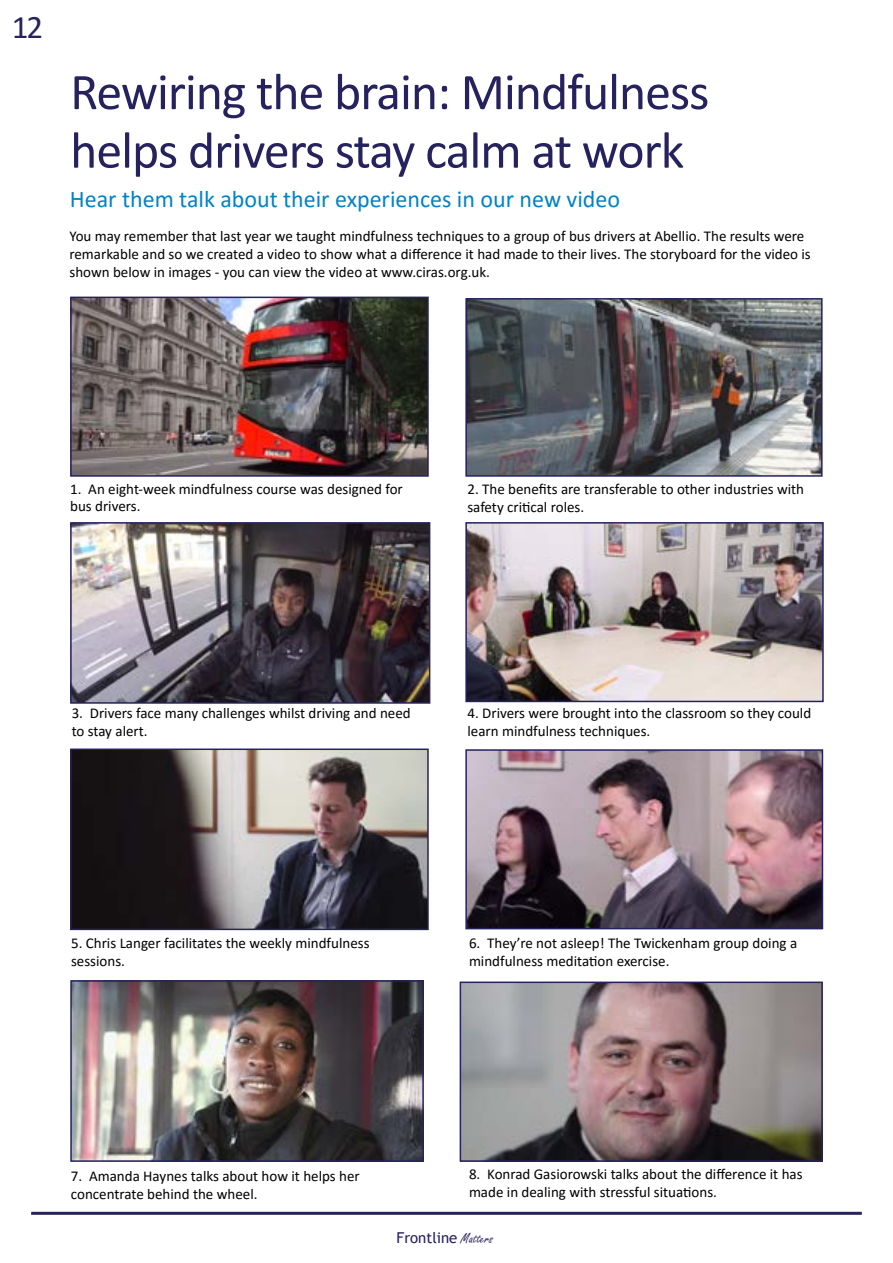
<style>
.page{position:relative;width:893px;height:1263px;background:#fff}
.page>*{position:absolute;margin:0;border:0;box-sizing:border-box;transform-origin:0 0}
.t1{font:51.9px/58.5px "Calibri";letter-spacing:-.02em;color:#25225e}
.t2{font:33px "Calibri";color:#25225e}
.t3{font:24px "Calibri";color:#0082c6}
.t4{font:15px/18px "Calibri";color:#000}
.t5{font:15px "Trebuchet MS";color:#25215d}
.s1{font-family:"Freestyle Script"}
</style>
<div class="page">
<img style="left:468px;top:301px;width:352px;height:173px">
<div style="left:465px;top:298px;width:358px;height:179px;border:2px solid #25225e"></div>
<hr style="left:31px;top:1212px;width:831px;height:3px;background:#25225e">
<img style="left:73px;top:300px;width:353px;height:174px">
<div style="left:70px;top:297px;width:359px;height:180px;border:2px solid #25225e"></div>
<img style="left:73px;top:525px;width:354px;height:176px">
<div style="left:70px;top:522px;width:360px;height:182px;border:2px solid #25225e"></div>
<img style="left:468px;top:525px;width:353px;height:174px">
<div style="left:465px;top:522px;width:359px;height:180px;border:2px solid #25225e"></div>
<img style="left:73px;top:751px;width:353px;height:176px">
<div style="left:70px;top:748px;width:359px;height:182px;border:2px solid #25225e"></div>
<img style="left:463px;top:984px;width:357px;height:175px">
<div style="left:460px;top:981px;width:363px;height:181px;border:2px solid #25225e"></div>
<img style="left:468px;top:752px;width:352px;height:174px">
<div style="left:465px;top:749px;width:358px;height:180px;border:2px solid #25225e"></div>
<img style="left:73px;top:983px;width:348px;height:176px">
<div style="left:70px;top:980px;width:354px;height:182px;border:2px solid #25225e"></div>
<h2 class="t2" style="left:12px;top:4px;width:33px">12</h2>
<h1 class="t1" style="left:70px;top:61px;width:641px">Rewiring the brain: Mindfulness helps drivers stay calm at work</h1>
<h3 class="t3" style="left:70px;top:182px;width:552px">Hear them talk about their experiences in our new video</h3>
<p class="t4" style="left:69px;top:227px;width:743px">You may remember that last year we taught mindfulness techniques to a group of bus drivers at Abellio. The results were remarkable and so we created a video to show what a difference it had made to their lives. The storyboard for the video is shown below in images - you can view the video at www.ciras.org.uk.</p>
<p class="t4" style="left:70px;top:480px;width:334px;line-height:16.5px">1. An eight-week mindfulness course was designed for bus drivers.</p>
<p class="t4" style="left:467px;top:480px;width:338px">2. The benefits are transferable to other industries with safety critical roles.</p>
<p class="t4" style="left:72px;top:704px;width:341px">3. Drivers face many challenges whilst driving and need to stay alert.</p>
<p class="t4" style="left:467px;top:704px;width:345px">4. Drivers were brought into the classroom so they could learn mindfulness techniques.</p>
<p class="t4" style="left:71px;top:933px;width:300px">5. Chris Langer facilitates the weekly mindfulness sessions.</p>
<p class="t4" style="left:469px;top:933px;width:330px">6. They’re not asleep! The Twickenham group doing a mindfulness meditation exercise.</p>
<p class="t4" style="left:71px;top:1167px;width:290px">7. Amanda Haynes talks about how it helps her concentrate behind the wheel.</p>
<p class="t4" style="left:469px;top:1164px;width:335px">8. Konrad Gasiorowski talks about the difference it has made in dealing with stressful situations.</p>
<p class="t5" style="left:396px;top:1229px;width:98px">Frontline <span class="s1">Matters</span></p>
</div>
